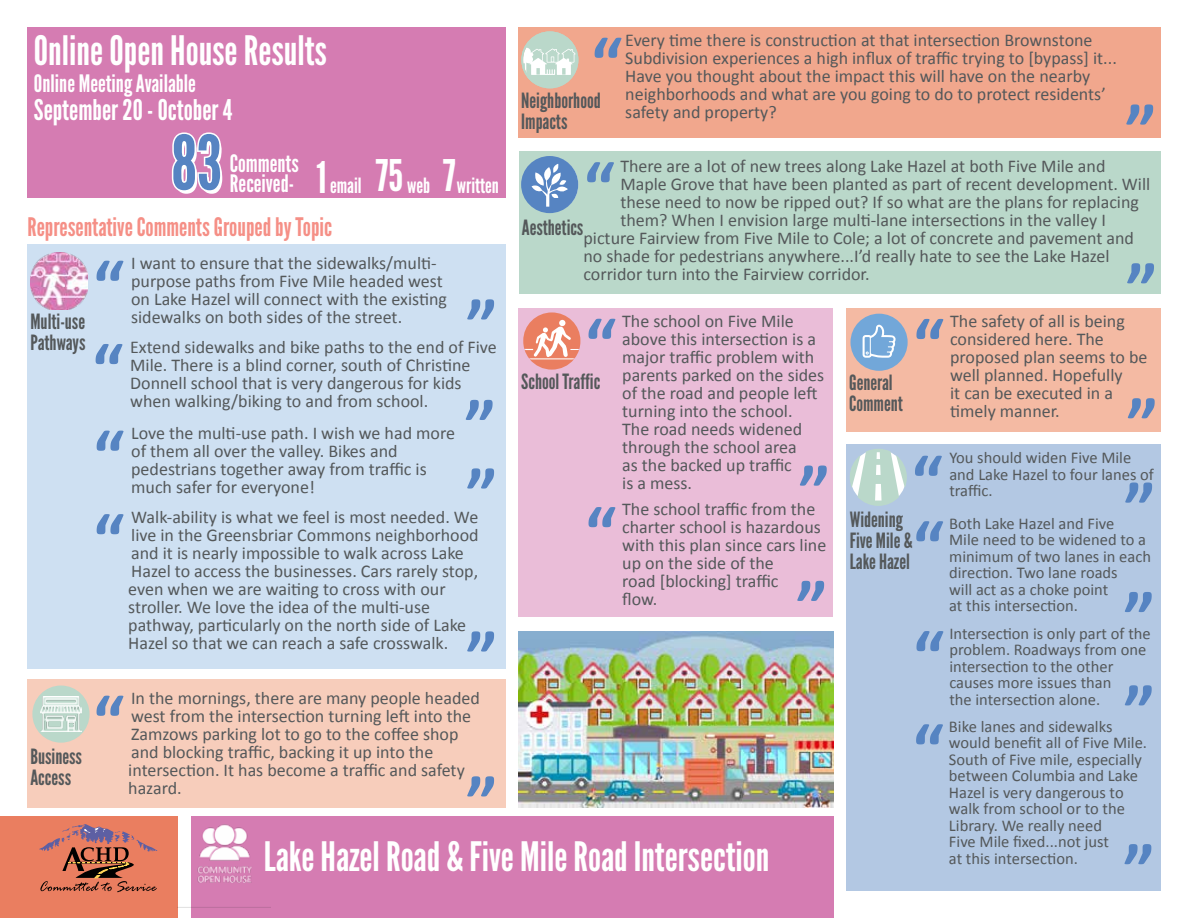
<style>
.page{position:relative;width:1188px;height:918px;background:#fff}
.page>*{position:absolute;margin:0;border:0;box-sizing:border-box;transform-origin:0 0}
.t1{font:75px "League Gothic";color:#5684c2}
.t2{font:700 72px "Calibri";color:#5684c2}
.t3{font:40.5px "League Gothic";color:#fff}
.t4{font:28.5px "League Gothic";color:#fff}
.t5{font:25.5px "League Gothic";color:#f58f86}
.t6{font:24px "League Gothic";color:#fff}
.t7{font:21px/21px "League Gothic";color:#54585a}
.t8{font:21px "League Gothic";color:#fff}
.t9{font:18px/18px "Calibri";color:#54585a}
.t10{font:16.5px/16.5px "Calibri";color:#54585a}
.s1{font-size:43.5px;color:#d57cb2}
.s2{font-size:43.5px}
</style>
<div class="page">
<div style="left:27px;top:27px;width:478px;height:171px;background:#d57cb2"></div>
<div style="left:191px;top:816px;width:642px;height:102px;background:#d57cb2"></div>
<div style="left:0;top:816px;width:177px;height:102px;background:#ea7e60"></div>
<svg style="left:39px;top:824px;width:119px;height:68px"></svg>
<img style="left:197px;top:824px;width:55px;height:59px">
<img style="left:519px;top:631px;width:314px;height:177px">
<svg style="left:171px;top:132px;width:51px;height:60px"></svg>
<div style="left:519px;top:27px;width:642px;height:110px;background:#f1a78d"></div>
<svg style="left:521px;top:31px;width:57px;height:57px"></svg>
<div style="left:27px;top:244px;width:478px;height:424px;background:#cee0f2"></div>
<img style="left:30px;top:253px;width:58px;height:57px">
<div style="left:519px;top:152px;width:642px;height:142px;background:#bad8ca"></div>
<div style="left:521px;top:156px;width:57px;height:57px;background:#5684c2;border-radius:50%"></div>
<svg style="left:532px;top:164px;width:36px;height:43px"></svg>
<div style="left:847px;top:444px;width:314px;height:447px;background:#b3c8e3"></div>
<svg style="left:850px;top:449px;width:57px;height:57px"></svg>
<div style="left:519px;top:308px;width:314px;height:308px;background:#eabdd8"></div>
<svg style="left:523px;top:312px;width:57px;height:58px"></svg>
<div style="left:27px;top:679px;width:478px;height:129px;background:#f7cdbb"></div>
<div style="left:32px;top:686px;width:58px;height:57px;background:#bad8ca;border-radius:50%"></div>
<img style="left:40px;top:697px;width:42px;height:34px">
<div style="left:847px;top:308px;width:314px;height:124px;background:#f4baa3"></div>
<div style="left:850px;top:314px;width:58px;height:57px;background:#72a7d9;border-radius:50%"></div>
<svg style="left:863px;top:325px;width:33px;height:33px"></svg>
<p class="t9" style="left:625px;top:31px;width:493px">Every time there is construction at that intersection Brownstone Subdivision experiences a high influx of traffic trying to [bypass] it...<br>Have you thought about the impact this will have on the nearby neighborhoods and what are you going to do to protect residents’ safety and property?</p>
<h3 class="t3" style="left:34px;top:27px;width:295px">Online Open House Results</h3>
<h3 class="t4" style="left:34px;top:93px;width:200px">September 20 - October 4</h3>
<h3 class="t6" style="left:230px;top:149px;width:70px">Comments</h3>
<h2 class="t2" style="left:591px;top:17px;width:33px">“</h2>
<p class="t7" style="left:521px;top:91px;width:81px">Neighborhood<br>Impacts</p>
<h3 class="t6" style="left:34px;top:69px;width:163px">Online Meeting Available</h3>
<h2 class="t2" style="left:1157px;top:145px;width:33px;rotate:-180deg">“</h2>
<h1 class="t1" style="left:171px;top:118px;width:52px">83</h1>
<p class="t9" style="left:620px;top:157px;width:487px">There are a lot of new trees along Lake Hazel at both Five Mile and</p>
<p class="t9" style="left:620px;top:175px;width:532px">Maple Grove that have been planted as part of recent development. Will</p>
<p class="t9" style="left:620px;top:193px;width:520px">these need to now be ripped out? If so what are the plans for replacing</p>
<p class="t9" style="left:620px;top:211px;width:487px">them? When I envision large multi-lane intersections in the valley I</p>
<p class="t9" style="left:583px;top:229px;width:552px">picture Fairview from Five Mile to Cole; a lot of concrete and pavement and</p>
<p class="t9" style="left:583px;top:247px;width:528px">no shade for pedestrians anywhere...I’d really hate to see the Lake Hazel</p>
<p class="t9" style="left:583px;top:265px;width:288px">corridor turn into the Fairview corridor.</p>
<p class="t8" style="left:376px;top:173px;width:125px"><span class="s1">24</span><span class="s2">75</span> web <span class="s2">7</span>written</p>
<p class="t8" style="left:316px;top:173px;width:47px"><span class="s2">1</span> email</p>
<h2 class="t2" style="left:584px;top:141px;width:33px">“</h2>
<h3 class="t6" style="left:230px;top:169px;width:65px">Received-</h3>
<h3 class="t5" style="left:28px;top:212px;width:306px">Representative Comments Grouped by Topic</h3>
<p class="t7" style="left:522px;top:217px;width:63px">Aesthetics</p>
<p class="t9" style="left:131px;top:254px;width:307px">I want to ensure that the sidewalks/multi-</p>
<h2 class="t2" style="left:93px;top:240px;width:33px">“</h2>
<h2 class="t2" style="left:1158px;top:304px;width:33px;rotate:-180deg">“</h2>
<p class="t9" style="left:131px;top:272px;width:317px">purpose paths from Five Mile headed west on Lake Hazel will connect with the existing</p>
<h2 class="t2" style="left:498px;top:340px;width:33px;rotate:-180deg">“</h2>
<p class="t9" style="left:131px;top:308px;width:273px">sidewalks on both sides of the street.</p>
<p class="t7" style="left:30px;top:311px;width:57px">Multi-use<br>Pathways</p>
<p class="t9" style="left:622px;top:312px;width:204px">The school on Five Mile above this intersection is a major traffic problem with parents parked on the sides of the road and people left turning into the school.<br>The road needs widened through the school area<br>as the backed up traffic<br>is a mess.</p>
<p class="t9" style="left:950px;top:312px;width:199px">The safety of all is being considered here. The proposed plan seems to be well planned. Hopefully<br>it can be executed in a timely manner.</p>
<h2 class="t2" style="left:585px;top:298px;width:33px">“</h2>
<p class="t7" style="left:521px;top:372px;width:81px">School Traffic</p>
<h2 class="t2" style="left:913px;top:298px;width:33px">“</h2>
<p class="t9" style="left:130px;top:338px;width:368px">Extend sidewalks and bike paths to the end of Five<br>Mile. There is a blind corner, south of Christine<br>Donnell school that is very dangerous for kids</p>
<h2 class="t2" style="left:92px;top:323px;width:33px">“</h2>
<p class="t7" style="left:849px;top:372px;width:55px">General<br>Comment</p>
<p class="t9" style="left:130px;top:392px;width:300px">when walking/biking to and from school.</p>
<h2 class="t2" style="left:496px;top:441px;width:33px;rotate:-180deg">“</h2>
<p class="t9" style="left:131px;top:424px;width:325px">Love the multi-use path. I wish we had more of them all over the valley. Bikes and pedestrians together away from traffic is</p>
<h2 class="t2" style="left:1158px;top:439px;width:33px;rotate:-180deg">“</h2>
<h2 class="t2" style="left:93px;top:410px;width:33px">“</h2>
<p class="t10" style="left:949px;top:450px;width:183px">You should widen Five Mile</p>
<h2 class="t2" style="left:1156px;top:523px;width:33px;rotate:-180deg">“</h2>
<h2 class="t2" style="left:911px;top:435px;width:33px">“</h2>
<h2 class="t2" style="left:830px;top:506px;width:33px;rotate:-180deg">“</h2>
<p class="t10" style="left:949px;top:466px;width:206px">and Lake Hazel to four lanes of</p>
<h2 class="t2" style="left:498px;top:509px;width:33px;rotate:-180deg">“</h2>
<p class="t9" style="left:128px;top:508px;width:352px">Walk-ability is what we feel is most needed. We live in the Greensbriar Commons neighborhood and it is nearly impossible to walk across Lake Hazel to access the businesses. Cars rarely stop, even when we are waiting to cross with our stroller. We love the idea of the multi-use pathway, particularly on the north side of Lake Hazel so that we can reach a safe crosswalk.</p>
<p class="t9" style="left:131px;top:478px;width:185px">much safer for everyone!</p>
<p class="t10" style="left:949px;top:483px;width:45px">traffic.</p>
<p class="t9" style="left:622px;top:501px;width:206px">The school traffic from the charter school is hazardous with this plan since cars line up on the side of the<br>road [blocking] traffic<br>flow.</p>
<h2 class="t2" style="left:585px;top:486px;width:33px">“</h2>
<p class="t7" style="left:850px;top:509px;width:64px">Widening<br>Five Mile &amp;<br>Lake Hazel</p>
<p class="t10" style="left:949px;top:515px;width:203px">Both Lake Hazel and Five<br>Mile need to be widened to a minimum of two lanes in each direction. Two lane roads<br>will act as a choke point<br>at this intersection.</p>
<h2 class="t2" style="left:93px;top:493px;width:33px">“</h2>
<h2 class="t2" style="left:913px;top:500px;width:33px">“</h2>
<h2 class="t2" style="left:828px;top:622px;width:33px;rotate:-180deg">“</h2>
<h2 class="t2" style="left:1155px;top:633px;width:33px;rotate:-180deg">“</h2>
<p class="t10" style="left:949px;top:625px;width:203px">Intersection is only part of the problem. Roadways from one intersection to the other causes more issues than<br>the intersection alone.</p>
<h2 class="t2" style="left:913px;top:610px;width:33px">“</h2>
<h2 class="t2" style="left:498px;top:672px;width:33px;rotate:-180deg">“</h2>
<h2 class="t2" style="left:1155px;top:726px;width:33px;rotate:-180deg">“</h2>
<p class="t9" style="left:128px;top:689px;width:353px">In the mornings, there are many people headed west from the intersection turning left into the Zamzows parking lot to go to the coffee shop and blocking traffic, backing it up into the intersection. It has become a traffic and safety hazard.</p>
<h2 class="t2" style="left:93px;top:675px;width:33px">“</h2>
<p class="t10" style="left:949px;top:718px;width:200px">Bike lanes and sidewalks would benefit all of Five Mile.<br>South of Five mile, especially between Columbia and Lake<br>Hazel is very dangerous to walk from school or to the<br>Library. We really need<br>Five Mile fixed...not just<br>at this intersection.</p>
<h2 class="t2" style="left:913px;top:704px;width:33px">“</h2>
<p class="t7" style="left:30px;top:746px;width:53px">Business<br>Access</p>
<h2 class="t2" style="left:498px;top:817px;width:33px;rotate:-180deg">“</h2>
<h3 class="t3" style="left:264px;top:832px;width:507px">Lake Hazel Road &amp; Five Mile Road Intersection</h3>
<h2 class="t2" style="left:1155px;top:885px;width:33px;rotate:-180deg">“</h2>
</div>
